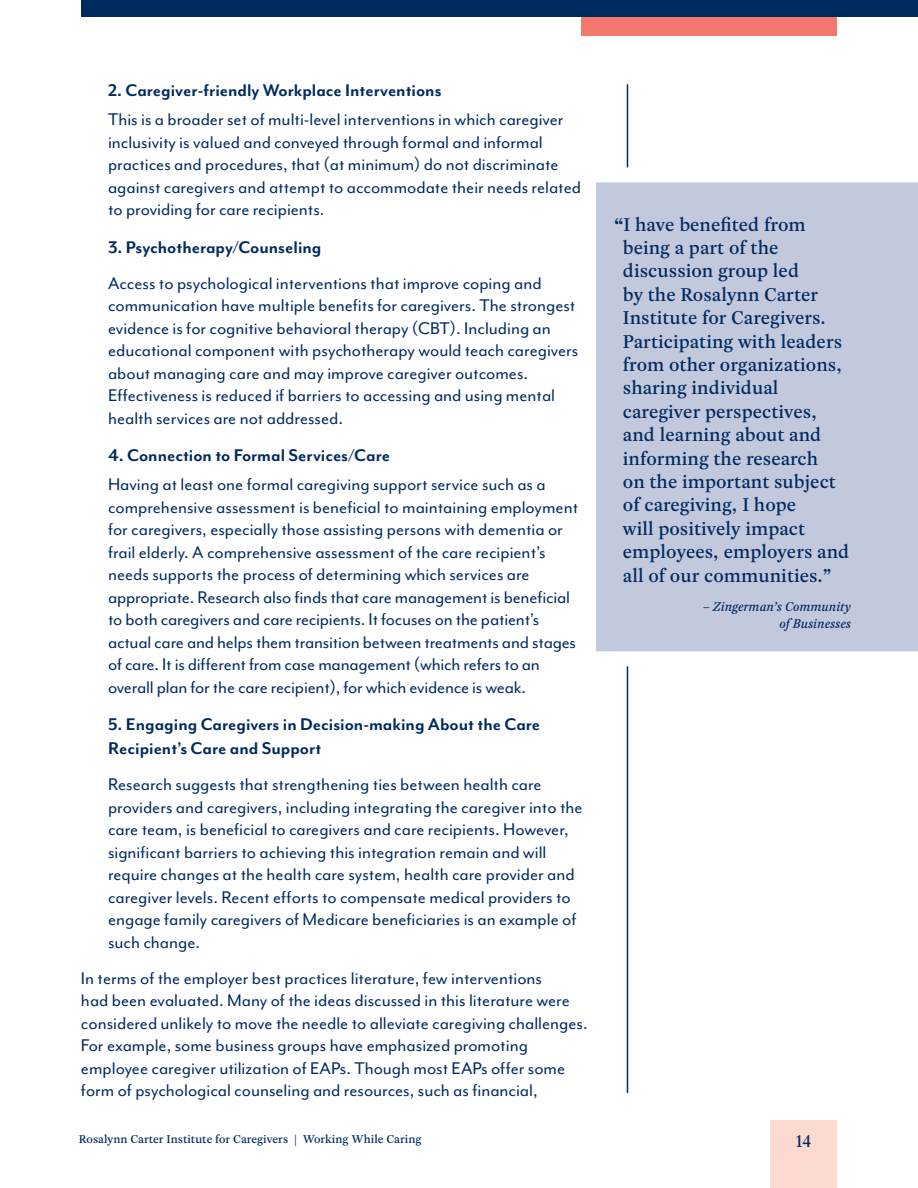
<style>
.page{position:relative;width:918px;height:1188px;background:#fff}
.page>*{position:absolute;margin:0;border:0;box-sizing:border-box;transform-origin:0 0}
.t1{font:19.5px/22.5px "Mr Eaves Mod OT";color:#002b5f}
.t2{font:500 19.5px/23.4px "Rosart";color:#002b5f}
.t3{font:700 19.5px/24px "Mr Eaves Mod OT";color:#002b5f}
.t4{font:500 18px "Rosart";color:#002b5f}
.t5{font:italic 500 13.5px/16.2px "Rosart";color:#002b5f;text-align:right}
.t6{font:500 12px "Rosart";color:#002b5f}
.s1{font-weight:700}
</style>
<div class="page">
<div style="left:81px;top:0;width:837px;height:17px;background:#002b5f"></div>
<div style="left:581px;top:17px;width:256px;height:19px;background:#f3776c"></div>
<hr style="left:627px;top:84px;width:1px;height:1009px;background:#002b5f">
<div style="left:770px;top:1120px;width:67px;height:68px;background:#fddad0"></div>
<svg style="left:596px;top:160px;width:322px;height:514px;background:#c8cddf"></svg>
<p class="t3" style="left:108px;top:78px;width:335px">2. Caregiver-friendly Workplace Interventions</p>
<p class="t1" style="left:108px;top:108px;width:475px">This is a broader set of multi-level interventions in which caregiver inclusivity is valued and conveyed through formal and informal practices and procedures, that (at minimum) do not discriminate against caregivers and attempt to accommodate their needs related to providing for care recipients.</p>
<p class="t3" style="left:108px;top:235px;width:215px">3. Psychotherapy/Counseling</p>
<p class="t1" style="left:108px;top:271px;width:472px">Access to psychological interventions that improve coping and communication have multiple benefits for caregivers. The strongest evidence is for cognitive behavioral therapy (CBT). Including an educational component with psychotherapy would teach caregivers about managing care and may improve caregiver outcomes.<br>Effectiveness is reduced if barriers to accessing and using mental health services are not addressed.</p>
<p class="t3" style="left:108px;top:443px;width:284px">4. Connection to Formal Services/Care</p>
<p class="t1" style="left:108px;top:473px;width:472px">Having at least one formal caregiving support service such as a comprehensive assessment is beneficial to maintaining employment for caregivers, especially those assisting persons with dementia or frail elderly. A comprehensive assessment of the care recipient’s needs supports the process of determining which services are appropriate. Research also finds that care management is beneficial to both caregivers and care recipients. It focuses on the patient’s actual care and helps them transition between treatments and stages of care. It is different from case management (which refers to an overall plan for the care recipient), for which evidence is weak.</p>
<p class="t3" style="left:108px;top:712px;width:434px">5. Engaging Caregivers in Decision-making About the Care<br>Recipient’s Care and Support</p>
<p class="t1" style="left:108px;top:773px;width:476px">Research suggests that strengthening ties between health care providers and caregivers, including integrating the caregiver into the care team, is beneficial to caregivers and care recipients. However, significant barriers to achieving this integration remain and will require changes at the health care system, health care provider and caregiver levels. Recent efforts to compensate medical providers to engage family caregivers of Medicare beneficiaries is an example of such change.</p>
<p class="t1" style="left:81px;top:967px;width:508px">In terms of the employer best practices literature, few interventions<br>had been evaluated. Many of the ideas discussed in this literature were considered unlikely to move the needle to alleviate caregiving challenges.<br>For example, some business groups have emphasized promoting employee caregiver utilization of EAPs. Though most EAPs offer some form of psychological counseling and resources, such as financial,</p>
<p class="t2" style="left:623px;top:212px;width:228px;text-indent:-9px"><span class="s1">“</span>I have benefited from being a part of the discussion group led<br>by the Rosalynn Carter<br>Institute for Caregivers.<br>Participating with leaders from other organizations, sharing individual caregiver perspectives, and learning about and informing the research<br>on the important subject of caregiving, I hope<br>will positively impact employees, employers and all of our communities.”</p>
<p class="t5" style="left:703px;top:599px;width:150px">– Zingerman’s Community of Businesses</p>
<p class="t6" style="left:79px;top:1130px;width:344px">Rosalynn Carter Institute for Caregivers | Working While Caring</p>
<p class="t4" style="left:795px;top:1128px;width:18px">14</p>
</div>
